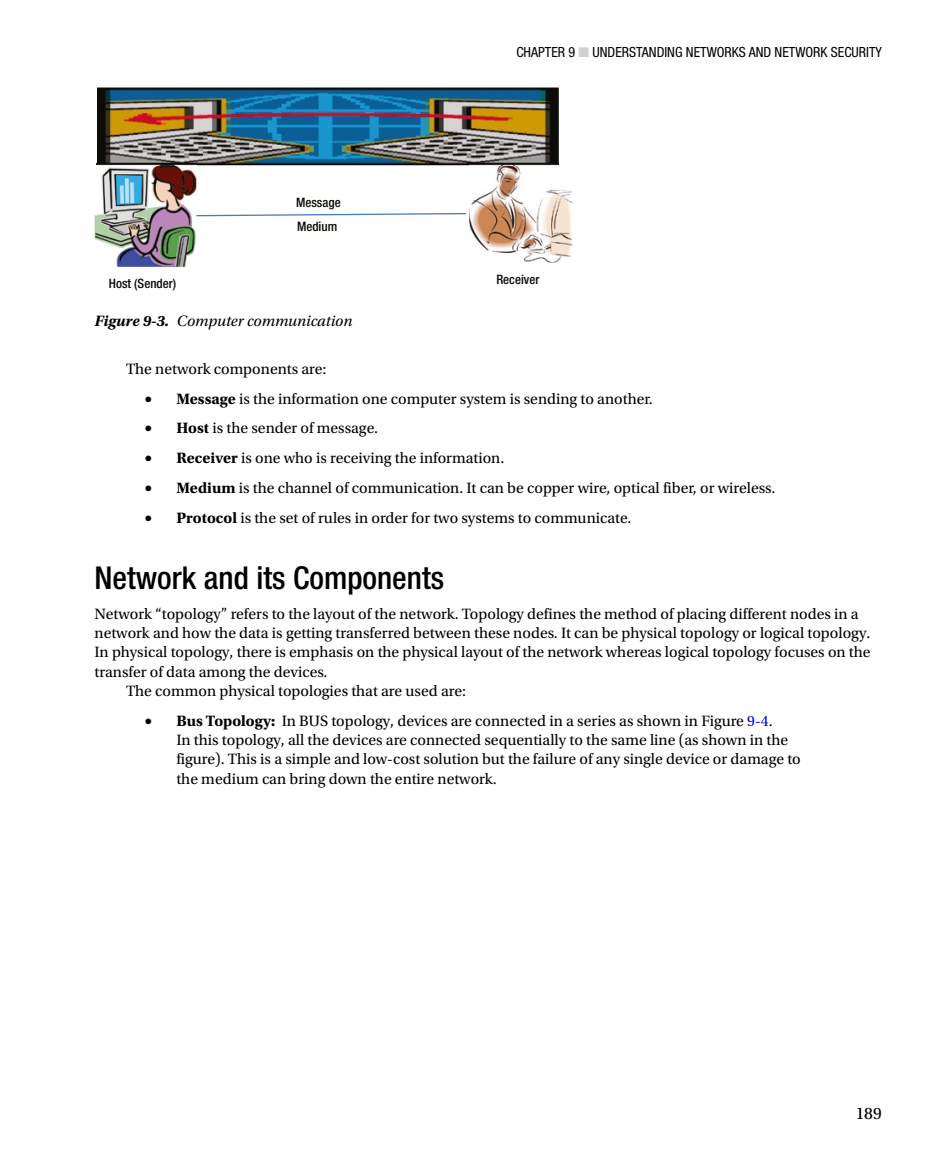
<style>
.page{position:relative;width:945px;height:1166px;background:#fff}
.page>*{position:absolute;margin:0;border:0;box-sizing:border-box;transform-origin:0 0}
.t1{font:500 condensed 31.5px "Helvetica Neue";color:#000}
.t2{font:17.5px "Utopia Std";color:#000}
.t3{font:15.75px/19.2px "Utopia Std";color:#000}
.t4{font:italic 15.75px "Utopia Std";color:#000}
.t5{font:condensed 14px "Helvetica Neue";color:#000}
.t6{font:500 condensed 12.95px/23.4px "Helvetica Neue";color:#0b0904}
.s1{color:#cfd0d0}
.s2{font-weight:700}
.s3{color:#0000fa}
</style>
<div class="page">
<img style="left:94px;top:164px;width:102px;height:103px">
<img style="left:469px;top:165px;width:104px;height:97px">
<img style="left:97px;top:87px;width:462px;height:78px">
<img style="left:97px;top:164px;width:99px;height:1px">
<img style="left:469px;top:164px;width:90px;height:1px">
<svg style="left:196px;top:213px;width:270px;height:3px"></svg>
<p class="t6" style="left:296px;top:191px;width:46px">Message<br>Medium</p>
<p class="t5" style="left:516px;top:44px;width:367px">CHAPTER 9 <span class="s1">■</span> UNDERSTANDING NETWORKS AND NETWORK SECU RITY</p>
<p class="t6" style="left:109px;top:272px;width:69px">Host (Sender)</p>
<p class="t6" style="left:496px;top:268px;width:45px">Receiver</p>
<p class="t4" style="left:94px;top:312px;width:259px"><span class="s2">Figure 9-3.</span> Computer communication</p>
<p class="t3" style="left:126px;top:359px;width:202px">The network components are:</p>
<p class="t3" style="left:145px;top:389px;width:509px">• <span class="s2">Message</span> is the information one computer system is sending to another.</p>
<p class="t3" style="left:145px;top:419px;width:235px">• <span class="s2">Host</span> is the sender of message.</p>
<p class="t3" style="left:145px;top:449px;width:361px">• <span class="s2">Receiver</span> is one who is receiving the information.</p>
<p class="t3" style="left:145px;top:478px;width:632px">• <span class="s2">Medium</span> is the channel of communication. It can be copper wire, optical fiber, or wireless.</p>
<p class="t3" style="left:145px;top:508px;width:488px">• <span class="s2">Protocol</span> is the set of rules in order for two systems to communicate.</p>
<h1 class="t1" style="left:94px;top:559px;width:351px">Network and its Components</h1>
<p class="t3" style="left:94px;top:604px;width:766px">Network “topology” refers to the layout of the network. Topology defines the method of placing different nodes in a</p>
<p class="t3" style="left:94px;top:624px;width:777px">network and how the data is getting transferred between these nodes. It can be physical topology or logical topology.</p>
<p class="t3" style="left:94px;top:643px;width:778px">In physical topology, there is emphasis on the physical layout of the network whereas logical topology focuses on the</p>
<p class="t3" style="left:94px;top:662px;width:235px">transfer of data among the devices.</p>
<p class="t3" style="left:126px;top:681px;width:342px">The common physical topologies that are used are:</p>
<p class="t3" style="left:176px;top:711px;width:626px;text-indent:-32px">• <span class="s2">Bus Topology:</span> In BUS topology, devices are connected in a series as shown in Figure <span class="s3">9-4</span>.<br>In this topology, all the devices are connected sequentially to the same line (as shown in the figure). This is a simple and low-cost solution but the failure of any single device or damage to the medium can bring down the entire network.</p>
<p class="t2" style="left:856px;top:1103px;width:28px">189</p>
</div>
